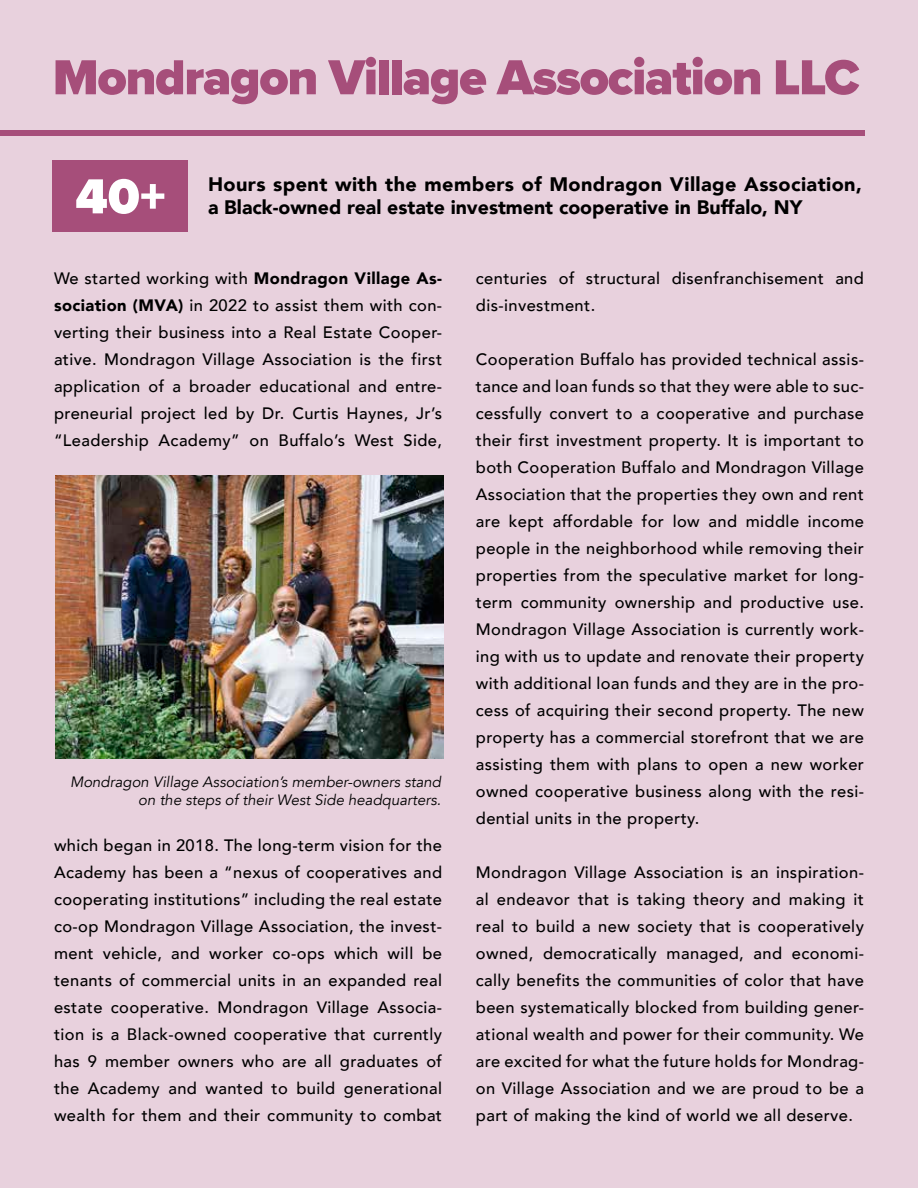
<style>
.page{position:relative;width:918px;height:1188px;background:#e8d1dd}
.page>*{position:absolute;margin:0;border:0;box-sizing:border-box;transform-origin:0 0}
.t1{font:900 51px "Proxima Nova";letter-spacing:-.025em;color:#a64e7a}
.t2{font:900 19.5px/23.4px "Avenir";letter-spacing:.02em;color:#000}
.t3{font:500 16.5px/27px "Avenir";letter-spacing:.025em;color:#000;text-align:justify}
.t4{font:italic 15px/18px "Avenir";color:#000;text-align:right}
.s1{font-weight:900}
</style>
<div class="page">
<div style="left:53px;top:160px;width:135px;height:72px;background:#a64e7a"></div>
<img style="left:55px;top:475px;width:388px;height:283px">
<svg style="left:76px;top:179px;width:88px;height:35px"></svg>
<div style="left:0;top:130px;width:865px;height:6px;background:#a64e7a"></div>
<h1 class="t1" style="left:53px;top:39px;width:808px">Mondragon Village Association LLC</h1>
<p class="t2" style="left:208px;top:172px;width:655px">Hours spent with the members of Mondragon Village Association, a Black-owned real estate investment cooperative in Buffalo, NY</p>
<p class="t3" style="left:54px;top:264px;width:390px">We started working with <span class="s1">Mondragon Village As&shy;sociation (MVA)</span> in 2022 to assist them with con&shy;verting their business into a Real Estate Cooper&shy;ative. Mondragon Village Association is the first application of a broader educational and entre&shy;preneurial project led by Dr. Curtis Haynes, Jr’s “Leadership Academy” on Buffalo’s West Side,</p>
<p class="t4" style="left:70px;top:773px;width:372px">Mondragon Village Association’s member-owners stand on the steps of their West Side headquarters.</p>
<p class="t3" style="left:54px;top:831px;width:390px">which began in 2018. The long-term vision for the Academy has been a “nexus of cooperatives and cooperating institutions” including the real estate co-op Mondragon Village Association, the invest&shy;ment vehicle, and worker co-ops which will be tenants of commercial units in an expanded real estate cooperative. Mondragon Village Associa&shy;tion is a Black-owned cooperative that currently has 9 member owners who are all graduates of the Academy and wanted to build generational wealth for them and their community to combat</p>
<p class="t3" style="left:476px;top:264px;width:390px">centuries of structural disenfranchisement and dis-investment.</p>
<p class="t3" style="left:476px;top:345px;width:390px">Cooperation Buffalo has provided technical assis&shy;tance and loan funds so that they were able to suc&shy;cessfully convert to a cooperative and purchase their first investment property. It is important to both Cooperation Buffalo and Mondragon Village Association that the properties they own and rent are kept affordable for low and middle income people in the neighborhood while removing their properties from the speculative market for long&shy;term community ownership and productive use.<br>Mondragon Village Association is currently work&shy;ing with us to update and renovate their property with additional loan funds and they are in the pro&shy;cess of acquiring their second property. The new property has a commercial storefront that we are assisting them with plans to open a new worker owned cooperative business along with the resi&shy;dential units in the property.</p>
<p class="t3" style="left:476px;top:858px;width:390px">Mondragon Village Association is an inspiration&shy;al endeavor that is taking theory and making it real to build a new society that is cooperatively owned, democratically managed, and economi&shy;cally benefits the communities of color that have been systematically blocked from building gener&shy;ational wealth and power for their community. We are excited for what the future holds for Mondrag&shy;on Village Association and we are proud to be a part of making the kind of world we all deserve.</p>
</div>
